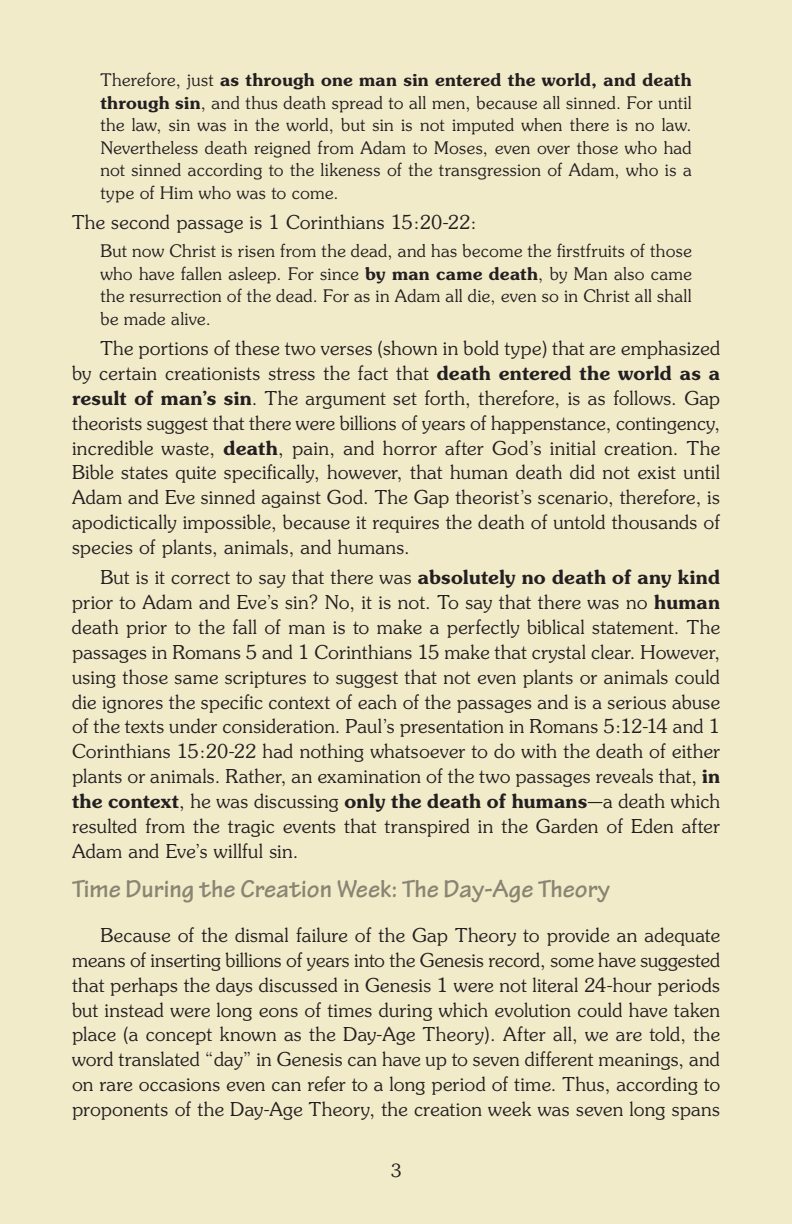
<style>
.page{position:relative;width:792px;height:1224px;background:#f2ebca}
.page>*{position:absolute;margin:0;border:0;box-sizing:border-box;transform-origin:0 0}
.Head_level_2{font:700 26px "Tekton Pro";color:#898572}
.Body_Text{font:21px/24.8px "Souvenir Light DTC";letter-spacing:.02em;color:#231f20;text-align:justify}
.Post_Quote{font:21px "Souvenir Light DTC";letter-spacing:.015em;color:#231f20}
.t1{font:20px "Souvenir Light DTC";color:#231f20}
.t2{font:19px/22.4px "Souvenir Light DTC";letter-spacing:.02em;color:#231f20;text-align:justify}
.s1{font-family:"Souvenir Demi DTC"}
</style>
<div class="page">
<p class="t2" style="left:100px;top:69px;width:593px">Therefore, just <span class="s1">as through one man sin entered the world, and death through sin</span>, and thus death spread to all men, because all sinned. For until the law, sin was in the world, but sin is not imputed when there is no law.<br>Nevertheless death reigned from Adam to Moses, even over those who had not sinned according to the likeness of the transgression of Adam, who is a type of Him who was to come.</p>
<p class="Post_Quote" style="left:72px;top:211px;width:406px">The second passage is 1 Corinthians 15:20-22:</p>
<p class="t2" style="left:100px;top:240px;width:593px">But now Christ is risen from the dead, and has become the firstfruits of those who have fallen asleep. For since <span class="s1">by man came death</span>, by Man also came the resurrection of the dead. For as in Adam all die, even so in Christ all shall be made alive.</p>
<p class="Body_Text" style="left:72px;top:337px;width:650px;text-indent:28px">The portions of these two verses (shown in bold type) that are emphasized by certain creationists stress the fact that <span class="s1">death entered the world as a result of man’s sin</span>. The argument set forth, therefore, is as follows. Gap theorists suggest that there were billions of years of happenstance, contingency, incredible waste, <span class="s1">death</span>, pain, and horror after God’s initial creation. The Bible states quite specifically, however, that human death did not exist until Adam and Eve sinned against God. The Gap theorist’s scenario, therefore, is apodictically impossible, because it requires the death of untold thousands of species of plants, animals, and humans.</p>
<p class="Body_Text" style="left:72px;top:566px;width:650px;text-indent:28px">But is it correct to say that there was <span class="s1">absolutely no death of any kind </span>prior to Adam and Eve’s sin? No, it is not. To say that there was no <span class="s1">human </span>death prior to the fall of man is to make a perfectly biblical statement. The passages in Romans 5 and 1 Corinthians 15 make that crystal clear. However, using those same scriptures to suggest that not even plants or animals could die ignores the specific context of each of the passages and is a serious abuse of the texts under consideration. Paul’s presentation in Romans 5:12-14 and 1<br>Corinthians 15:20-22 had nothing whatsoever to do with the death of either plants or animals. Rather, an examination of the two passages reveals that, <span class="s1">in the context</span>, he was discussing <span class="s1">only the death of humans</span>—a death which resulted from the tragic events that transpired in the Garden of Eden after Adam and Eve’s willful sin.</p>
<p class="Head_level_2" style="left:72px;top:874px;width:539px">Time During the Creation Week: The Day-Age Theory</p>
<p class="Body_Text" style="left:72px;top:923px;width:650px;text-indent:28px">Because of the dismal failure of the Gap Theory to provide an adequate means of inserting billions of years into the Genesis record, some have suggested that perhaps the days discussed in Genesis 1 were not literal 24-hour periods but instead were long eons of times during which evolution could have taken place (a concept known as the Day-Age Theory). After all, we are told, the word translated “day” in Genesis can have up to seven different meanings, and on rare occasions even can refer to a long period of time. Thus, according to proponents of the Day-Age Theory, the creation week was seven long spans</p>
<p class="t1" style="left:391px;top:1160px;width:12px">3</p>
</div>
